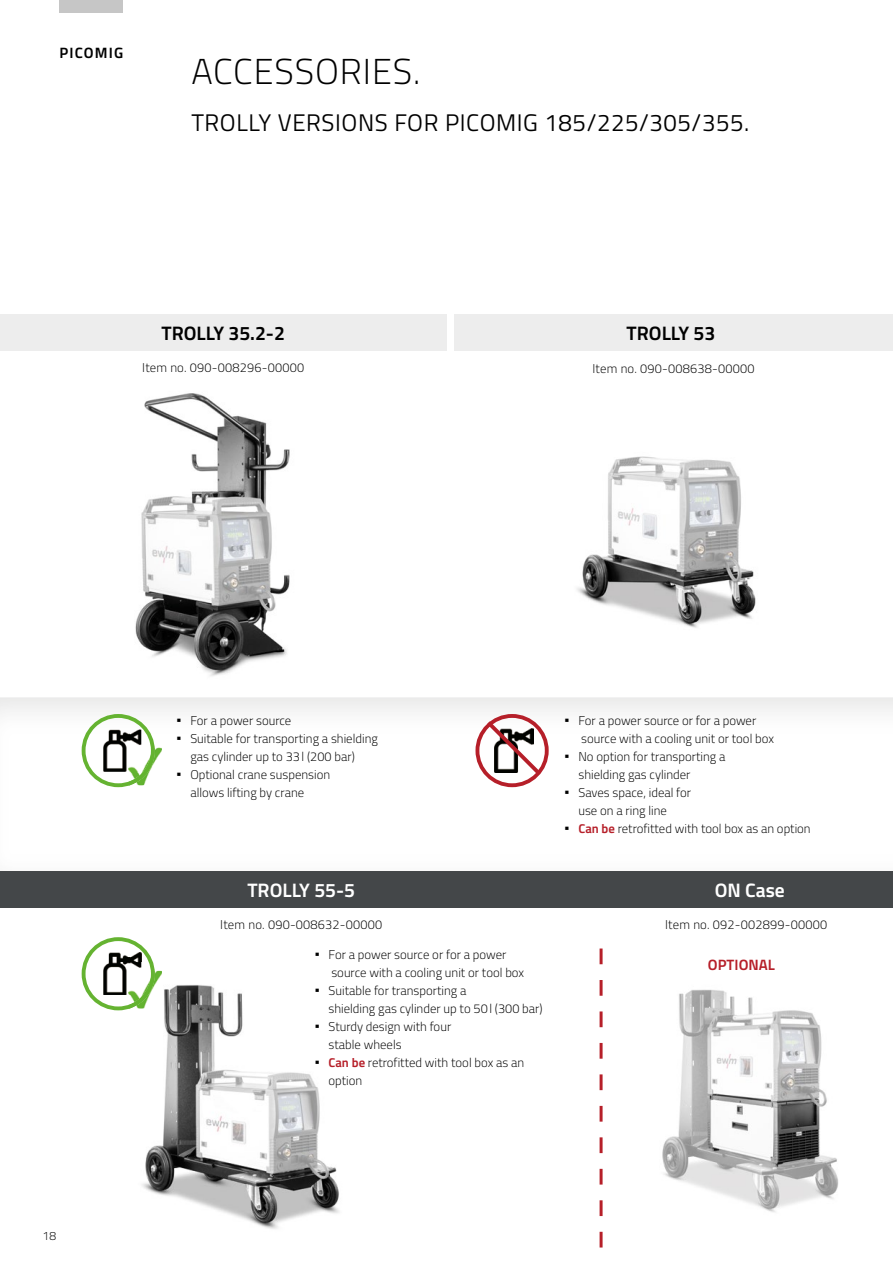
<style>
.page{position:relative;width:893px;height:1263px;background:#fff}
.page>*{position:absolute;margin:0;border:0;box-sizing:border-box;transform-origin:0 0}
.t1{font:300 36px "Titillium Text";letter-spacing:.025em;color:#000}
.t2{font:24px "Titillium Text";letter-spacing:.025em;color:#000}
.t3{font:700 19.5px "Titillium Text";color:#000}
.t4{font:700 19.5px "Titillium Text";color:#fff}
.t5{font:700 15px "Titillium Text";color:#b61f29}
.t6{font:700 15px "Titillium Text";letter-spacing:.075em;color:#000}
.t7{font:300 12.75px/18px "Titillium Text";color:#000}
.t8{font:300 12px "Titillium Text";color:#000}
.s1{font-family:"Arial";font-weight:400;font-size:14.25px}
.s2{font-weight:700;color:#b61f29}
</style>
<div class="page">
<div style="left:60px;top:0;width:63px;height:13px;background:#c6c6c6"></div>
<img style="left:0;top:697px;width:893px;height:175px">
<div style="left:0;top:315px;width:446px;height:36px;background:#ededed"></div>
<div style="left:454px;top:315px;width:439px;height:36px;background:#ededed"></div>
<div style="left:0;top:872px;width:893px;height:36px;background:#444749"></div>
<hr style="left:600px;top:948px;width:3px;height:16px;background:#b61f29">
<hr style="left:600px;top:980px;width:3px;height:16px;background:#b61f29">
<hr style="left:600px;top:1011px;width:3px;height:16px;background:#b61f29">
<hr style="left:600px;top:1043px;width:3px;height:16px;background:#b61f29">
<hr style="left:600px;top:1074px;width:3px;height:16px;background:#b61f29">
<hr style="left:600px;top:1106px;width:3px;height:15px;background:#b61f29">
<hr style="left:600px;top:1137px;width:3px;height:16px;background:#b61f29">
<hr style="left:600px;top:1169px;width:3px;height:15px;background:#b61f29">
<hr style="left:600px;top:1200px;width:3px;height:16px;background:#b61f29">
<hr style="left:600px;top:1232px;width:3px;height:15px;background:#b61f29">
<img style="left:113px;top:970px;width:226px;height:259px">
<svg style="left:82px;top:937px;width:73px;height:73px"></svg>
<img style="left:155px;top:971px;width:7px;height:37px">
<img style="left:129px;top:971px;width:26px;height:37px">
<svg style="left:475px;top:714px;width:74px;height:73px"></svg>
<svg style="left:82px;top:714px;width:73px;height:73px"></svg>
<img style="left:155px;top:748px;width:7px;height:37px">
<img style="left:129px;top:748px;width:26px;height:37px">
<img style="left:135px;top:393px;width:155px;height:283px">
<img style="left:577px;top:456px;width:179px;height:172px">
<img style="left:662px;top:989px;width:177px;height:223px">
<p class="t6" style="left:60px;top:41px;width:65px">PICOMIG</p>
<h1 class="t1" style="left:191px;top:46px;width:230px">ACCESSORIES.</h1>
<h2 class="t2" style="left:191px;top:105px;width:559px">TROLLY VERSIONS FOR PICOMIG 185/225/305/355.</h2>
<h3 class="t3" style="left:161px;top:318px;width:125px">TROLLY 35.2-2</h3>
<h3 class="t3" style="left:627px;top:318px;width:90px">TROLLY 53</h3>
<p class="t7" style="left:142px;top:358px;width:164px">Item no. 090-008296-00000</p>
<p class="t7" style="left:592px;top:359px;width:164px">Item no. 090-008638-00000</p>
<p class="t8" style="left:43px;top:1227px;width:15px">18</p>
<p class="t7" style="left:177px;top:711px;width:116px"><span class="s1">▪</span> For a power source</p>
<p class="t7" style="left:190px;top:729px;width:189px;text-indent:-14px"><span class="s1">▪</span> Suitable for transporting a shielding gas cylinder up to 33 l (200 bar)</p>
<p class="t7" style="left:190px;top:765px;width:141px;text-indent:-14px"><span class="s1">▪</span> Optional crane suspension allows lifting by crane</p>
<h3 class="t4" style="left:247px;top:875px;width:109px">TROLLY 55-5</h3>
<p class="t7" style="left:220px;top:915px;width:164px">Item no. 090-008632-00000</p>
<p class="t7" style="left:331px;top:945px;width:194px;text-indent:-17px"><span class="s1">▪</span> For a power source or for a power source with a cooling unit or tool box</p>
<p class="t7" style="left:329px;top:981px;width:216px;text-indent:-14px"><span class="s1">▪</span> Suitable for transporting a<br>shielding gas cylinder up to 50 l (300 bar)</p>
<p class="t7" style="left:329px;top:1017px;width:124px;text-indent:-14px"><span class="s1">▪</span> Sturdy design with four stable wheels</p>
<p class="t7" style="left:329px;top:1053px;width:197px;text-indent:-14px"><span class="s1">▪</span> <span class="s2">Can be</span> retrofitted with tool box as an option</p>
<p class="t7" style="left:581px;top:711px;width:194px;text-indent:-17px"><span class="s1">▪</span> For a power source or for a power source with a cooling unit or tool box</p>
<p class="t7" style="left:578px;top:747px;width:148px;text-indent:-14px"><span class="s1">▪</span> No option for transporting a shielding gas cylinder</p>
<p class="t7" style="left:578px;top:783px;width:114px;text-indent:-14px"><span class="s1">▪</span> Saves space, ideal for use on a ring line</p>
<p class="t7" style="left:564px;top:819px;width:248px"><span class="s1">▪</span> <span class="s2">Can be</span> retrofitted with tool box as an option</p>
<h3 class="t4" style="left:715px;top:875px;width:72px">ON Case</h3>
<p class="t7" style="left:665px;top:915px;width:164px">Item no. 092-002899-00000</p>
<p class="t5" style="left:708px;top:953px;width:68px">OPTIONAL</p>
</div>
